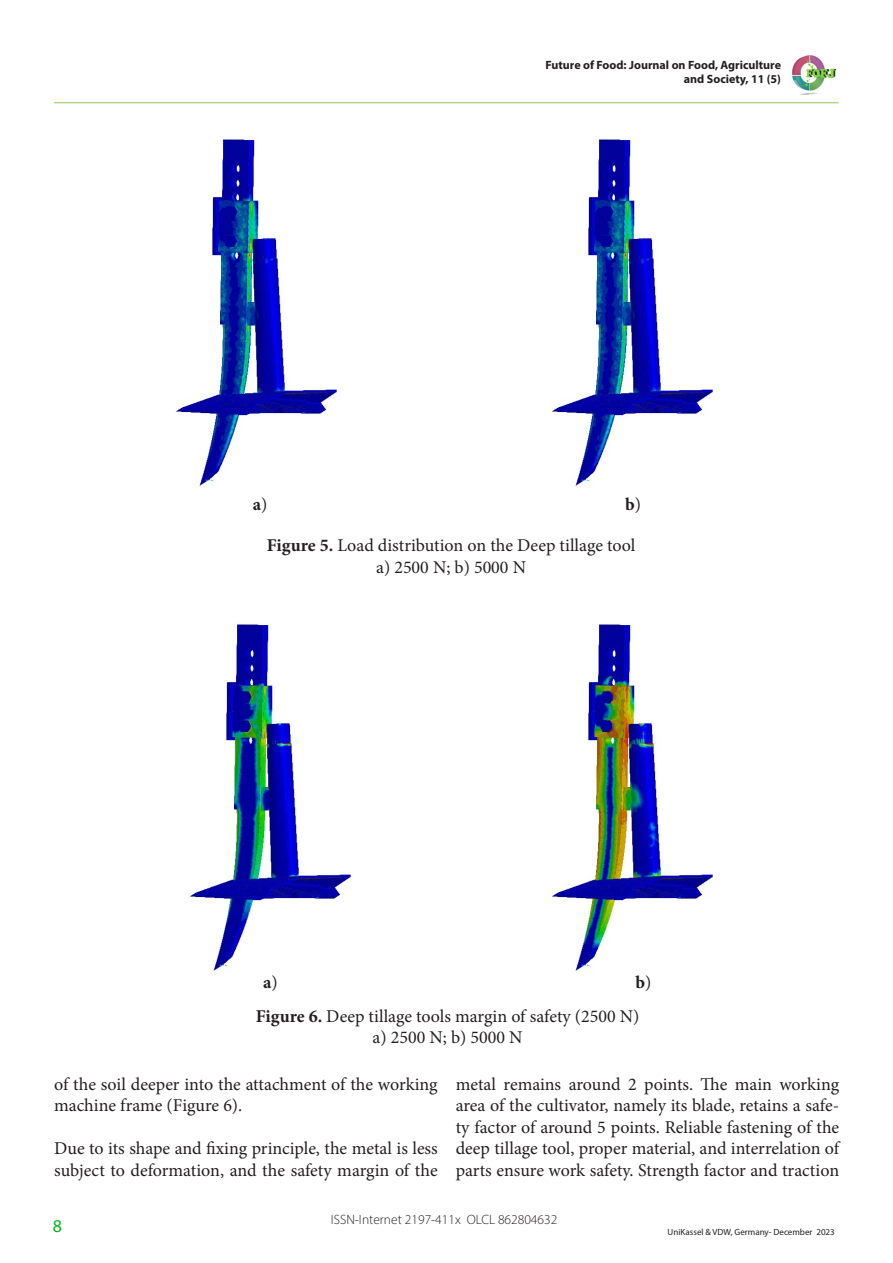
<style>
.page{position:relative;width:893px;height:1263px;background:#fff}
.page>*{position:absolute;margin:0;border:0;box-sizing:border-box;transform-origin:0 0}
.t1{font:18px/21.6px "Minion Pro";color:#231f20}
.t2{font:700 18px "Minion Pro";color:#231f20}
.t3{font:18px "Myriad Pro";color:#00b51a}
.t4{font:300 13.5px "Myriad Pro";color:#231f20}
.t5{font:700 12px/14.4px "Myriad Pro";color:#231f20;text-align:right}
.t6{font:9px "Myriad Pro";color:#231f20}
.s1{font-weight:400}
.s2{font-weight:700}
</style>
<div class="page">
<hr style="left:54px;top:102px;width:784px;height:1px;background:#92d050">
<img style="left:792px;top:55px;width:44px;height:40px">
<img style="left:176px;top:139px;width:161px;height:347px">
<img style="left:552px;top:139px;width:161px;height:347px">
<img style="left:190px;top:624px;width:161px;height:347px">
<img style="left:552px;top:624px;width:161px;height:347px">
<p class="t5" style="left:545px;top:57px;width:237px">Future of Food: Journal on Food, Agriculture and Society, 11 (5)</p>
<p class="t2" style="left:253px;top:491px;width:16px">a<span class="s1">)</span></p>
<p class="t2" style="left:625px;top:491px;width:17px">b<span class="s1">)</span></p>
<p class="t1" style="left:267px;top:534px;width:370px"><span class="s2">Figure 5.</span> Load distribution on the Deep tillage tool</p>
<p class="t1" style="left:376px;top:556px;width:151px">a) 2500 N; b) 5000 N</p>
<p class="t2" style="left:263px;top:969px;width:16px">a<span class="s1">)</span></p>
<p class="t2" style="left:635px;top:969px;width:17px">b<span class="s1">)</span></p>
<p class="t1" style="left:256px;top:1005px;width:385px"><span class="s2">Figure 6.</span> Deep tillage tools margin of safety (2500 N)</p>
<p class="t1" style="left:373px;top:1027px;width:151px">a) 2500 N; b) 5000 N</p>
<p class="t1" style="left:54px;top:1073px;width:385px">of the soil deeper into the attachment of the working machine frame (Figure 6).</p>
<p class="t1" style="left:54px;top:1138px;width:385px">Due to its shape and fixing principle, the metal is less subject to deformation, and the safety margin of the</p>
<p class="t1" style="left:456px;top:1073px;width:385px;text-align:justify">metal remains around 2 points. The main working area of the cultivator, namely its blade, retains a safe&shy;ty factor of around 5 points. Reliable fastening of the deep tillage tool, proper material, and interrelation of parts ensure work safety. Strength factor and traction</p>
<p class="t3" style="left:53px;top:1215px;width:11px">8</p>
<p class="t4" style="left:331px;top:1211px;width:228px">ISSN-Internet 2197-411x OLCL 862804632</p>
<p class="t6" style="left:668px;top:1226px;width:169px">UniKassel &amp; VDW, Germany- December 2023</p>
</div>
